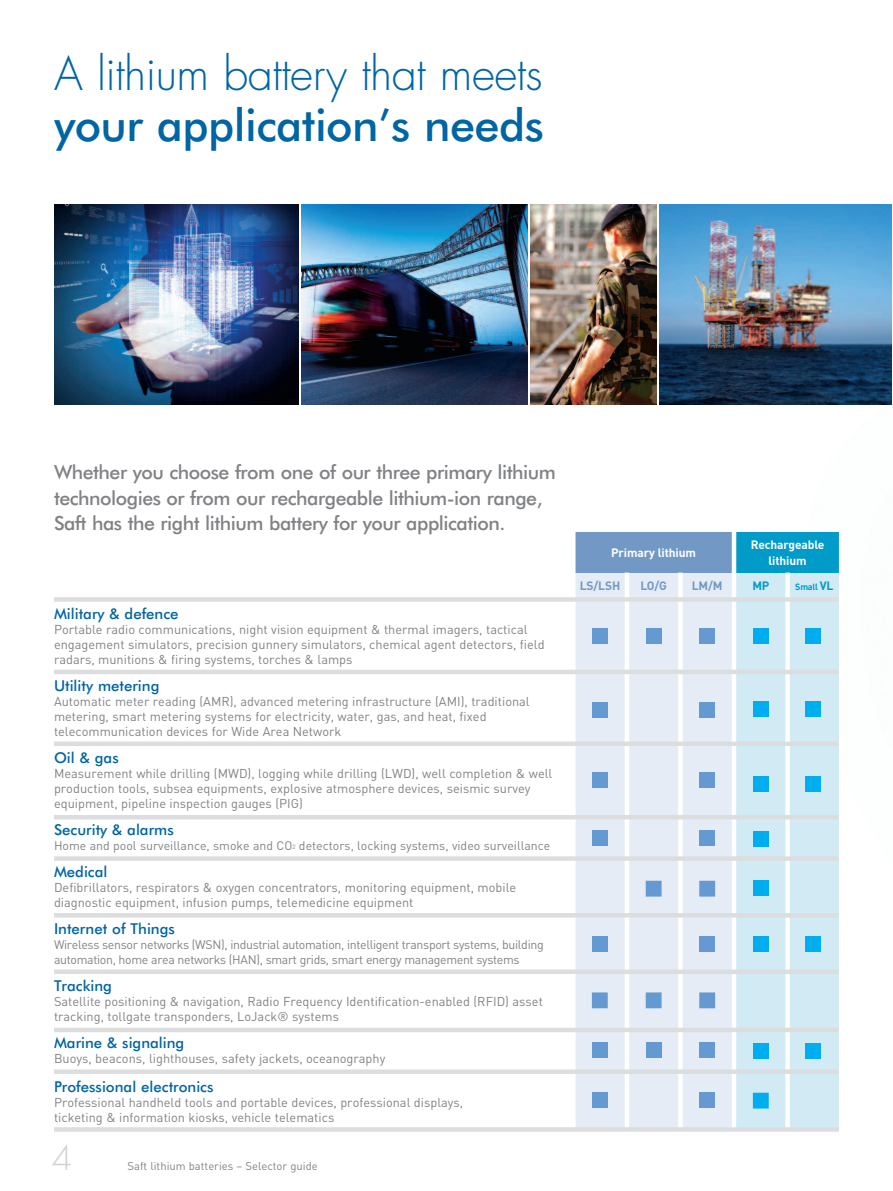
<style>
.page{position:relative;width:893px;height:1191px;background:#fff}
.page>*{position:absolute;margin:0;border:0;box-sizing:border-box;transform-origin:0 0}
.t1{font:300 45px "Futura";letter-spacing:-.01em;color:#0065a4}
.t2{font:500 45px "Futura BT";letter-spacing:-.01em;color:#0065a4}
.t3{font:300 33px "Futura";color:#d1d2d4}
.t4{font:500 19.5px/25.5px "Futura BT";letter-spacing:-.025em;color:#808285}
.t5{font:500 15px "Futura BT";color:#0065a4}
.t6{font:12.75px/15px "DINOT";color:#808285}
.t7{font:12.3px/15px "DINOT";letter-spacing:-.025em;color:#808285}
.t8{font:12.3px "DINOT";color:#808285}
.t9{font:700 12px/16.5px "DIN";letter-spacing:-.01em;color:#fff;text-align:center}
.t10{font:700 12px "DIN";letter-spacing:-.01em;color:#7299c6}
.t11{font:700 12px "DIN";color:#009bc8}
.t12{font:11.25px "DINOT";color:#808285}
.t13{font:700 9px "DIN";letter-spacing:-.025em;color:#009bc8}
.s1{font-size:6.15px}
.s2{font-size:12px}
</style>
<div class="page">
<div style="left:573px;top:572px;width:161px;height:556px;background:#e6ecf5"></div>
<div style="left:734px;top:572px;width:107px;height:556px;background:#d1eaf4"></div>
<img style="left:301px;top:204px;width:227px;height:200px">
<img style="left:530px;top:204px;width:127px;height:200px">
<img style="left:54px;top:204px;width:245px;height:200px">
<img style="left:659px;top:204px;width:233px;height:200px">
<div style="left:573px;top:532px;width:161px;height:40px;background:#7299c6"></div>
<div style="left:734px;top:532px;width:107px;height:40px;background:#009bc8"></div>
<hr style="left:571px;top:529px;width:4px;height:619px;background:#fff">
<hr style="left:625px;top:572px;width:4px;height:576px;background:#fff">
<div style="left:678px;top:572px;width:5px;height:576px;background:#fff"></div>
<hr style="left:732px;top:529px;width:4px;height:619px;background:#fff">
<div style="left:785px;top:572px;width:5px;height:576px;background:#fff"></div>
<hr style="left:839px;top:529px;width:4px;height:619px;background:#fff">
<hr style="left:54px;top:597px;width:785px;height:4px;background:#dcdddf">
<div style="left:54px;top:669px;width:785px;height:5px;background:#dcdddf"></div>
<div style="left:54px;top:741px;width:785px;height:5px;background:#dcdddf"></div>
<hr style="left:54px;top:815px;width:785px;height:4px;background:#dcdddf">
<div style="left:54px;top:856px;width:785px;height:5px;background:#dcdddf"></div>
<hr style="left:54px;top:913px;width:785px;height:4px;background:#dcdddf">
<div style="left:54px;top:969px;width:785px;height:5px;background:#dcdddf"></div>
<div style="left:54px;top:1027px;width:785px;height:5px;background:#dcdddf"></div>
<div style="left:54px;top:1069px;width:785px;height:5px;background:#dcdddf"></div>
<hr style="left:54px;top:1127px;width:785px;height:4px;background:#dcdddf">
<div style="left:592px;top:627px;width:16px;height:16px;background:#6599d1"></div>
<div style="left:592px;top:702px;width:16px;height:15px;background:#6599d1"></div>
<div style="left:699px;top:702px;width:16px;height:15px;background:#6599d1"></div>
<div style="left:592px;top:772px;width:16px;height:15px;background:#6599d1"></div>
<div style="left:699px;top:772px;width:16px;height:15px;background:#6599d1"></div>
<div style="left:592px;top:830px;width:16px;height:16px;background:#6599d1"></div>
<div style="left:699px;top:830px;width:16px;height:16px;background:#6599d1"></div>
<div style="left:592px;top:936px;width:16px;height:16px;background:#6599d1"></div>
<div style="left:699px;top:936px;width:16px;height:16px;background:#6599d1"></div>
<div style="left:592px;top:1091px;width:16px;height:16px;background:#6599d1"></div>
<div style="left:699px;top:1091px;width:16px;height:16px;background:#6599d1"></div>
<div style="left:646px;top:627px;width:16px;height:16px;background:#6599d1"></div>
<div style="left:699px;top:627px;width:16px;height:16px;background:#6599d1"></div>
<div style="left:753px;top:627px;width:16px;height:16px;background:#00aeef"></div>
<div style="left:805px;top:627px;width:16px;height:16px;background:#00aeef"></div>
<div style="left:753px;top:700px;width:16px;height:16px;background:#00aeef"></div>
<div style="left:805px;top:700px;width:16px;height:16px;background:#00aeef"></div>
<div style="left:753px;top:776px;width:16px;height:16px;background:#00aeef"></div>
<div style="left:753px;top:830px;width:16px;height:16px;background:#00aeef"></div>
<div style="left:753px;top:880px;width:16px;height:16px;background:#00aeef"></div>
<div style="left:753px;top:1092px;width:16px;height:16px;background:#00aeef"></div>
<div style="left:805px;top:776px;width:16px;height:16px;background:#00aeef"></div>
<div style="left:753px;top:935px;width:16px;height:16px;background:#00aeef"></div>
<div style="left:805px;top:935px;width:16px;height:16px;background:#00aeef"></div>
<div style="left:753px;top:1043px;width:16px;height:15px;background:#00aeef"></div>
<div style="left:805px;top:1043px;width:16px;height:15px;background:#00aeef"></div>
<div style="left:592px;top:992px;width:16px;height:16px;background:#6599d1"></div>
<div style="left:646px;top:992px;width:16px;height:16px;background:#6599d1"></div>
<div style="left:699px;top:992px;width:16px;height:16px;background:#6599d1"></div>
<div style="left:592px;top:1042px;width:16px;height:16px;background:#6599d1"></div>
<div style="left:646px;top:1042px;width:16px;height:16px;background:#6599d1"></div>
<div style="left:699px;top:1042px;width:16px;height:16px;background:#6599d1"></div>
<div style="left:646px;top:880px;width:16px;height:16px;background:#6599d1"></div>
<div style="left:699px;top:880px;width:16px;height:16px;background:#6599d1"></div>
<h1 class="t1" style="left:54px;top:53px;width:490px">A lithium battery that meets</h1>
<h1 class="t2" style="left:54px;top:99px;width:491px">your application’s needs</h1>
<h3 class="t4" style="left:54px;top:460px;width:503px">Whether you choose from one of our three primary lithium technologies or from our rechargeable lithium-ion range,<br>Saft has the right lithium battery for your application.</h3>
<p class="t5" style="left:54px;top:605px;width:126px">Military &amp; defence</p>
<p class="t6" style="left:54px;top:623px;width:492px">Portable radio communications, night vision equipment &amp; thermal imagers, tactical engagement simulators, precision gunnery simulators, chemical agent detectors, field radars, munitions &amp; firing systems, torches &amp; lamps</p>
<p class="t5" style="left:54px;top:677px;width:107px">Utility metering</p>
<p class="t6" style="left:54px;top:695px;width:477px">Automatic meter reading (AMR), advanced metering infrastructure (AMI), traditional metering, smart metering systems for electricity, water, gas, and heat, fixed telecommunication devices for Wide Area Network</p>
<p class="t5" style="left:54px;top:749px;width:66px">Oil &amp; gas</p>
<p class="t6" style="left:54px;top:767px;width:500px">Measurement while drilling (MWD), logging while drilling (LWD), well completion &amp; well production tools, subsea equipments, explosive atmosphere devices, seismic survey equipment, pipeline inspection gauges (PIG)</p>
<p class="t5" style="left:54px;top:821px;width:121px">Security &amp; alarms</p>
<p class="t8" style="left:54px;top:841px;width:498px">Home and pool surveillance, smoke and CO<span class="s1">2</span> detectors, locking systems, video surveillance</p>
<p class="t5" style="left:54px;top:863px;width:55px">Medical</p>
<p class="t6" style="left:54px;top:881px;width:464px">Defibrillators, respirators &amp; oxygen concentrators, monitoring equipment, mobile diagnostic equipment, infusion pumps, telemedicine equipment</p>
<p class="t5" style="left:54px;top:920px;width:122px">Internet of Things</p>
<p class="t7" style="left:54px;top:938px;width:491px">Wireless sensor networks (WSN), industrial automation, intelligent transport systems, building automation, home area networks (HAN), smart grids, smart energy management systems</p>
<p class="t5" style="left:54px;top:977px;width:59px">Tracking</p>
<p class="t6" style="left:54px;top:995px;width:490px">Satellite positioning &amp; navigation, Radio Frequency Identification-enabled (RFID) asset tracking, tollgate transponders, LoJack® systems</p>
<p class="t5" style="left:54px;top:1034px;width:132px">Marine &amp; signaling</p>
<p class="t6" style="left:54px;top:1052px;width:333px">Buoys, beacons, lighthouses, safety jackets, oceanography</p>
<p class="t5" style="left:54px;top:1077px;width:161px">Professional electronics</p>
<p class="t6" style="left:54px;top:1095px;width:411px">Professional handheld tools and portable devices, professional displays, ticketing &amp; information kiosks, vehicle telematics</p>
<h2 class="t3" style="left:52px;top:1142px;width:22px">4</h2>
<p class="t12" style="left:128px;top:1162px;width:192px">Saft lithium batteries – Selector guide</p>
<p class="t9" style="left:611px;top:544px;width:86px">Primary lithium</p>
<p class="t9" style="left:751px;top:536px;width:75px">Rechargeable lithium</p>
<p class="t13" style="left:795px;top:581px;width:40px">Small <span class="s2">VL</span></p>
<p class="t10" style="left:580px;top:578px;width:42px">LS/LSH</p>
<p class="t10" style="left:640px;top:578px;width:28px">LO/G</p>
<p class="t10" style="left:692px;top:578px;width:32px">LM/M</p>
<p class="t11" style="left:752px;top:578px;width:18px">MP</p>
</div>
